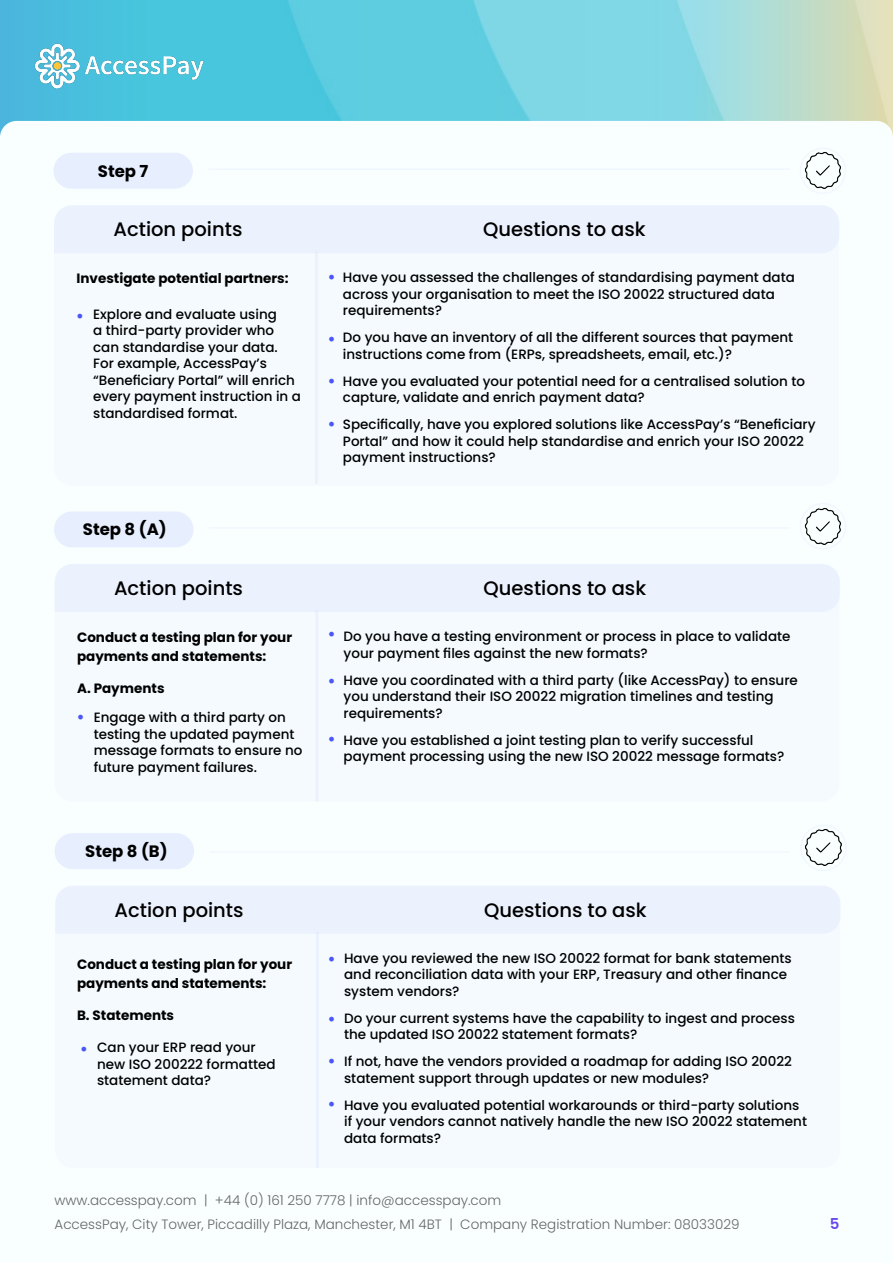
<style>
.page{position:relative;width:893px;height:1263px;background:#fff}
.page>*{position:absolute;margin:0;border:0;box-sizing:border-box;transform-origin:0 0}
.t1{font:500 19.5px "Poppins";color:#000}
.t2{font:18px "Minion Pro";color:#4a56f7}
.t3{font:700 16.5px "Poppins";color:#000}
.t4{font:600 15px "Poppins";color:#6847ed}
.t5{font:500 13.5px/16.5px "Poppins";color:#000}
.t6{font:700 13.5px/19.5px "Poppins";color:#000}
.t7{font:300 13.5px/24px "Poppins";color:#666}
</style>
<div class="page">
<img style="left:0;top:0;width:893px;height:121px">
<img style="left:22px;top:11px;width:192px;height:110px">
<hr style="left:209px;top:168px;width:581px;height:2px;background:#4a56f7">
<div style="left:56px;top:207px;width:781px;height:277px;background:#f4fafe;border-radius:16px"></div>
<div style="left:54px;top:205px;width:785px;height:281px;border:3px solid #4a56f7;border-radius:16px"></div>
<svg style="left:54px;top:205px;width:786px;height:50px"></svg>
<div style="left:55px;top:154px;width:136px;height:33px;background:#e7eefe;border-radius:16px"></div>
<div style="left:53px;top:153px;width:140px;height:36px;border:3px solid #4a56f7;border-radius:16px"></div>
<hr style="left:315px;top:251px;width:3px;height:233px;background:#4a56f7">
<hr style="left:209px;top:527px;width:581px;height:2px;background:#4a56f7">
<div style="left:56px;top:565px;width:782px;height:235px;background:#f4fafe;border-radius:16px"></div>
<div style="left:55px;top:564px;width:784px;height:237px;border:3px solid #4a56f7;border-radius:16px"></div>
<svg style="left:54px;top:564px;width:786px;height:49px"></svg>
<div style="left:56px;top:513px;width:136px;height:33px;background:#e7eefe;border-radius:16px"></div>
<div style="left:54px;top:511px;width:140px;height:36px;border:3px solid #4a56f7;border-radius:16px"></div>
<hr style="left:315px;top:610px;width:3px;height:191px;background:#4a56f7">
<div style="left:800px;top:147px;width:46px;height:47px;border:2px solid #4a56f7;border-radius:50%"></div>
<div style="left:800px;top:503px;width:46px;height:46px;border:2px solid #4a56f7;border-radius:50%"></div>
<div style="left:57px;top:887px;width:782px;height:279px;background:#f4fafe;border-radius:16px"></div>
<div style="left:55px;top:886px;width:785px;height:282px;border:3px solid #4a56f7;border-radius:16px"></div>
<svg style="left:55px;top:885px;width:786px;height:50px"></svg>
<div style="left:56px;top:835px;width:137px;height:33px;background:#e7eefe;border-radius:16px"></div>
<div style="left:55px;top:833px;width:139px;height:36px;border:3px solid #4a56f7;border-radius:16px"></div>
<hr style="left:316px;top:932px;width:3px;height:236px;background:#4a56f7">
<div style="left:800px;top:825px;width:47px;height:46px;border:2px solid #4a56f7;border-radius:50%"></div>
<hr style="left:209px;top:851px;width:581px;height:2px;background:#4a56f7">
<img style="left:802px;top:150px;width:42px;height:42px">
<img style="left:802px;top:505px;width:42px;height:42px">
<img style="left:802px;top:827px;width:42px;height:42px">
<p class="t3" style="left:98px;top:161px;width:52px">Step 7</p>
<h1 class="t1" style="left:113px;top:218px;width:130px">Action points</h1>
<h1 class="t1" style="left:483px;top:218px;width:164px">Questions to ask</h1>
<p class="t6" style="left:77px;top:268px;width:214px">Investigate potential partners:</p>
<h2 class="t2" style="left:77px;top:302px;width:9px">•</h2>
<p class="t5" style="left:93px;top:306px;width:209px">Explore and evaluate using<br>a third-party provider who can standardise your data.<br>For example, AccessPay’s “Beneficiary Portal” will enrich every payment instruction in a standardised format.</p>
<h2 class="t2" style="left:328px;top:264px;width:9px">•</h2>
<h2 class="t2" style="left:328px;top:325px;width:9px">•</h2>
<h2 class="t2" style="left:328px;top:367px;width:9px">•</h2>
<h2 class="t2" style="left:328px;top:411px;width:9px">•</h2>
<p class="t5" style="left:343px;top:269px;width:453px">Have you assessed the challenges of standardising payment data across your organisation to meet the ISO 20022 structured data requirements?</p>
<p class="t5" style="left:343px;top:329px;width:452px">Do you have an inventory of all the different sources that payment instructions come from (ERPs, spreadsheets, email, etc.)?</p>
<p class="t5" style="left:343px;top:373px;width:464px">Have you evaluated your potential need for a centralised solution to capture, validate and enrich payment data?</p>
<p class="t5" style="left:343px;top:416px;width:474px">Specifically, have you explored solutions like AccessPay’s “Beneficiary<br>Portal” and how it could help standardise and enrich your ISO 20022 payment instructions?</p>
<p class="t3" style="left:83px;top:520px;width:85px">Step 8 (A)</p>
<h1 class="t1" style="left:114px;top:577px;width:130px">Action points</h1>
<h1 class="t1" style="left:484px;top:577px;width:164px">Questions to ask</h1>
<p class="t6" style="left:77px;top:627px;width:217px">Conduct a testing plan for your payments and statements:</p>
<p class="t6" style="left:77px;top:678px;width:89px">A. Payments</p>
<h2 class="t2" style="left:77px;top:703px;width:9px">•</h2>
<p class="t5" style="left:94px;top:709px;width:210px">Engage with a third party on testing the updated payment message formats to ensure no future payment failures.</p>
<h2 class="t2" style="left:328px;top:620px;width:9px">•</h2>
<h2 class="t2" style="left:328px;top:667px;width:9px">•</h2>
<h2 class="t2" style="left:328px;top:725px;width:9px">•</h2>
<p class="t5" style="left:344px;top:628px;width:448px">Do you have a testing environment or process in place to validate your payment files against the new formats?</p>
<p class="t5" style="left:344px;top:672px;width:456px">Have you coordinated with a third party (like AccessPay) to ensure you understand their ISO 20022 migration timelines and testing requirements?</p>
<p class="t5" style="left:344px;top:732px;width:442px">Have you established a joint testing plan to verify successful payment processing using the new ISO 20022 message formats?</p>
<p class="t3" style="left:85px;top:842px;width:84px">Step 8 (B)</p>
<h1 class="t1" style="left:115px;top:898px;width:130px">Action points</h1>
<h1 class="t1" style="left:484px;top:898px;width:164px">Questions to ask</h1>
<p class="t6" style="left:77px;top:954px;width:217px">Conduct a testing plan for your payments and statements:</p>
<p class="t6" style="left:77px;top:1005px;width:99px">B. Statements</p>
<h2 class="t2" style="left:80px;top:1036px;width:9px">•</h2>
<p class="t5" style="left:97px;top:1039px;width:180px">Can your ERP read your new ISO 200222 formatted statement data?</p>
<h2 class="t2" style="left:328px;top:945px;width:9px">•</h2>
<h2 class="t2" style="left:328px;top:1005px;width:9px">•</h2>
<h2 class="t2" style="left:328px;top:1047px;width:9px">•</h2>
<h2 class="t2" style="left:328px;top:1090px;width:9px">•</h2>
<p class="t5" style="left:344px;top:950px;width:449px">Have you reviewed the new ISO 20022 format for bank statements and reconciliation data with your ERP, Treasury and other finance system vendors?</p>
<p class="t5" style="left:344px;top:1010px;width:452px">Do your current systems have the capability to ingest and process the updated ISO 20022 statement formats?</p>
<p class="t5" style="left:344px;top:1053px;width:449px">If not, have the vendors provided a roadmap for adding ISO 20022 statement support through updates or new modules?</p>
<p class="t5" style="left:344px;top:1097px;width:464px">Have you evaluated potential workarounds or third-party solutions if your vendors cannot natively handle the new ISO 20022 statement data formats?</p>
<p class="t7" style="left:55px;top:1188px;width:686px">www.accesspay.com | +44 (0) 161 250 7778 | info@accesspay.com<br>AccessPay, City Tower, Piccadilly Plaza, Manchester, M1 4BT | Company Registration Number: 08033029</p>
<p class="t4" style="left:830px;top:1215px;width:11px">5</p>
</div>
